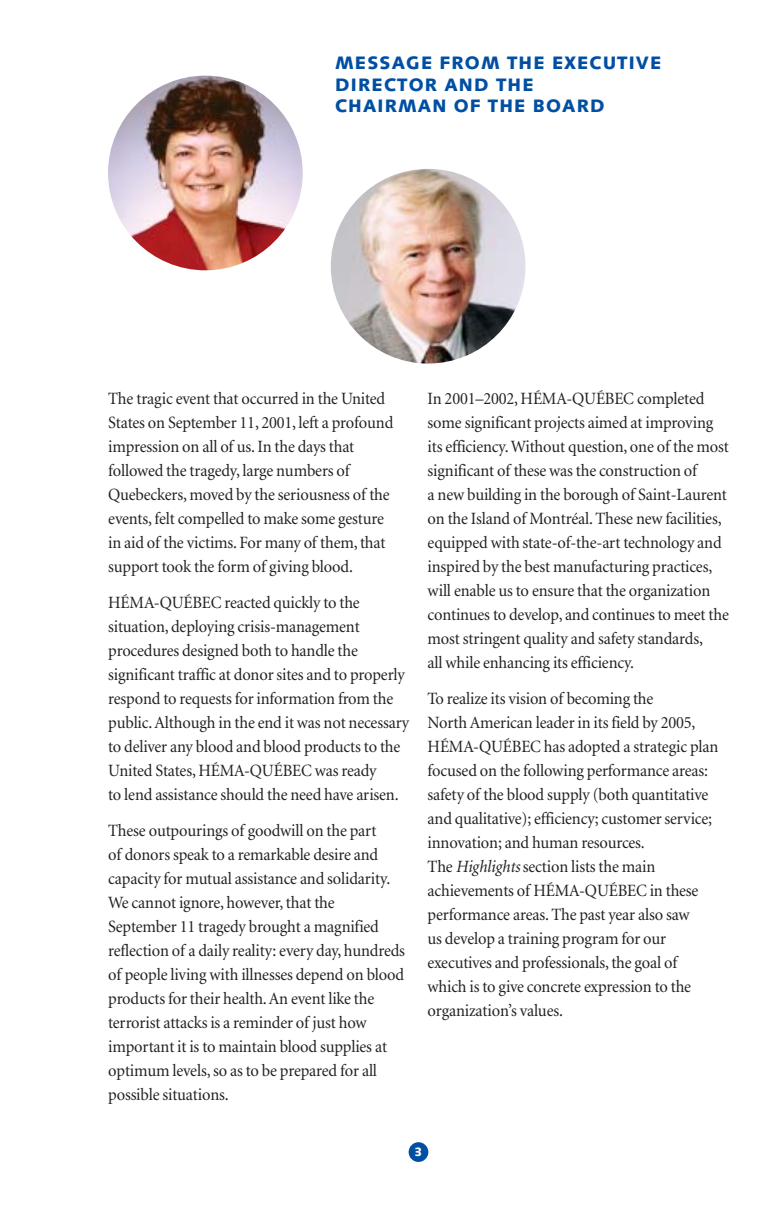
<style>
.page{position:relative;width:783px;height:1215px;background:#fff}
.page>*{position:absolute;margin:0;border:0;box-sizing:border-box;transform-origin:0 0}
.t1{font:900 18px/21.6px "Syntax";letter-spacing:.065em;color:#004fa3}
.t2{font:17.25px/24px "Minion";letter-spacing:-.01em;color:#231f20;scale:.95 1}
.t3{font:900 12px "Syntax";color:#fff}
.s1{font-style:italic}
</style>
<div class="page">
<div style="left:409px;top:1142px;width:19px;height:20px;background:#004fa3;border-radius:50%"></div>
<img style="left:108px;top:76px;width:195px;height:194px;border-radius:50%">
<img style="left:331px;top:169px;width:194px;height:195px;border-radius:50%">
<p class="t1" style="left:335px;top:54px;width:328px">MESSAGE FROM THE EXECUTIVE<br>DIRECTOR AND THE<br>CHAIRMAN OF THE BOARD</p>
<p class="t2" style="left:108px;top:388px;width:302px">The tragic event that occurred in the United States on September 11, 2001, left a profound impression on all of us. In the days that followed the tragedy, large numbers of Quebeckers, moved by the seriousness of the events, felt compelled to make some gesture in aid of the victims. For many of them, that support took the form of giving blood.</p>
<p class="t2" style="left:108px;top:592px;width:318px">HÉMA-QUÉBEC reacted quickly to the situation, deploying crisis-management procedures designed both to handle the significant traffic at donor sites and to properly respond to requests for information from the public. Although in the end it was not necessary to deliver any blood and blood products to the United States, HÉMA-QUÉBEC was ready<br>to lend assistance should the need have arisen.</p>
<p class="t2" style="left:108px;top:820px;width:314px">These outpourings of goodwill on the part<br>of donors speak to a remarkable desire and capacity for mutual assistance and solidarity.<br>We cannot ignore, however, that the September 11 tragedy brought a magnified reflection of a daily reality: every day, hundreds of people living with illnesses depend on blood products for their health. An event like the terrorist attacks is a reminder of just how important it is to maintain blood supplies at optimum levels, so as to be prepared for all possible situations.</p>
<p class="t2" style="left:428px;top:388px;width:319px">In 2001–2002, HÉMA-QUÉBEC completed some significant projects aimed at improving its efficiency. Without question, one of the most significant of these was the construction of<br>a new building in the borough of Saint-Laurent on the Island of Montréal. These new facilities, equipped with state-of-the-art technology and inspired by the best manufacturing practices, will enable us to ensure that the organization continues to develop, and continues to meet the most stringent quality and safety standards,<br>all while enhancing its efficiency.</p>
<p class="t2" style="left:428px;top:688px;width:308px">To realize its vision of becoming the<br>North American leader in its field by 2005, HÉMA-QUÉBEC has adopted a strategic plan focused on the following performance areas: safety of the blood supply (both quantitative and qualitative); efficiency; customer service; innovation; and human resources.<br>The <span class="s1">Highlights</span> section lists the main achievements of HÉMA-QUÉBEC in these performance areas. The past year also saw<br>us develop a training program for our executives and professionals, the goal of which is to give concrete expression to the organization’s values.</p>
<p class="t3" style="left:415px;top:1147px;width:9px">3</p>
</div>
